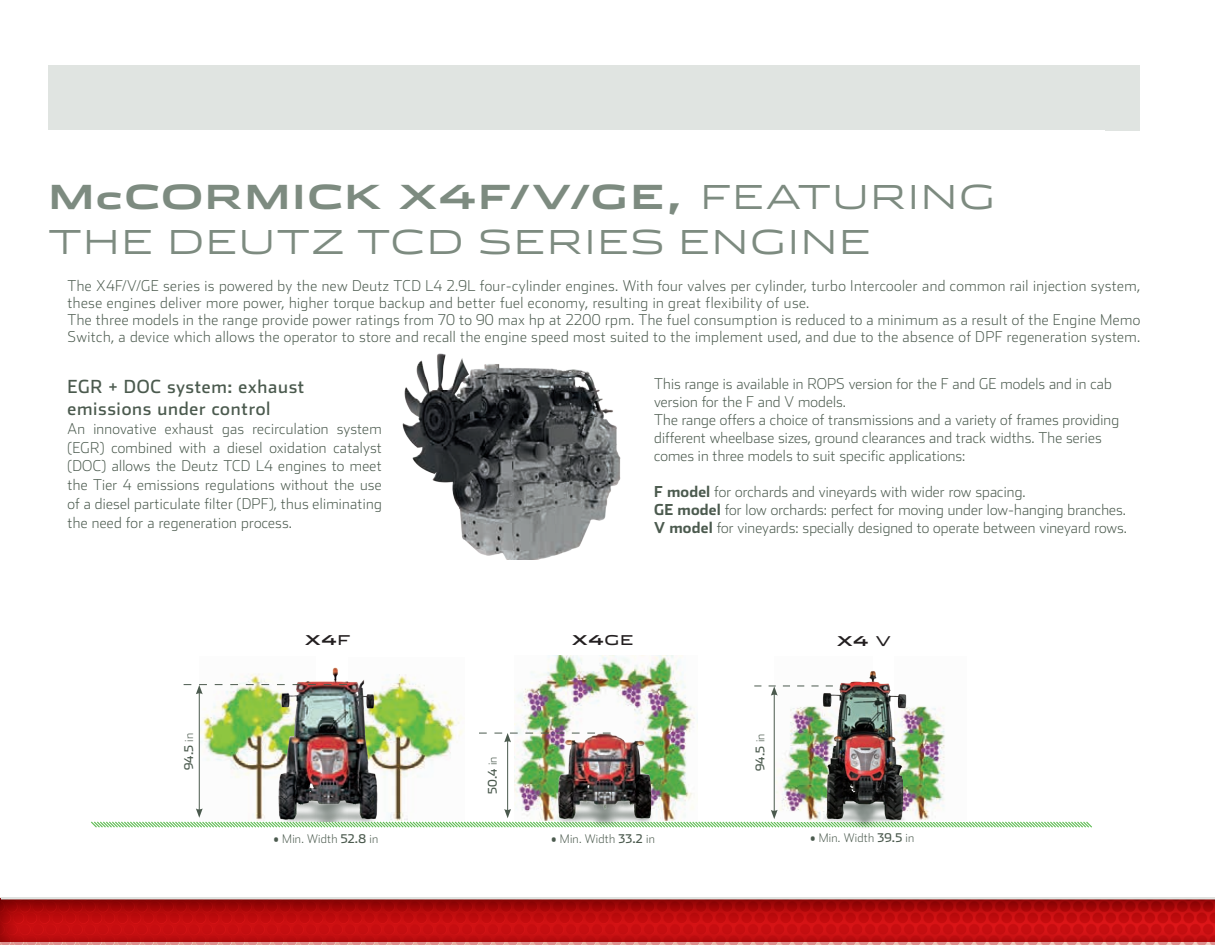
<style>
.page{position:relative;width:1215px;height:945px;background:#fff}
.page>*{position:absolute;margin:0;border:0;box-sizing:border-box;transform-origin:0 0}
.t1{font:300 33px/45px "Stainless Ext";letter-spacing:.05em;color:#7d8b80}
.t2{font:18px/22.5px "Stainless";letter-spacing:.04em;color:#4b5a4e}
.t3{font:200 15px/18px "Stainless";letter-spacing:.02em;color:#4b5a4e}
.t4{font:700 13.5px "Stainless Ext";color:#231f20}
.t5{font:200 12px "Stainless";letter-spacing:.02em;color:#4b5a4e}
.t6{font:12px "Stainless";color:#4b5a4e}
.s1{font-weight:700}
.s2{font-weight:200}
.s3{font-weight:400}
</style>
<div class="page">
<img style="left:0;top:897px;width:1215px;height:48px">
<svg style="left:1px;top:897px;width:1214px;height:44px;background:#ba1718"></svg>
<div style="left:48px;top:65px;width:1092px;height:65px;background:#e0e4e1"></div>
<img style="left:200px;top:673px;width:72px;height:135px">
<img style="left:383px;top:674px;width:81px;height:134px">
<img style="left:515px;top:656px;width:183px;height:152px">
<img style="left:546px;top:655px;width:116px;height:153px">
<img style="left:272px;top:667px;width:111px;height:141px">
<hr style="left:199px;top:692px;width:1px;height:119px;background:#4b5a4e">
<svg style="left:184px;top:684px;width:163px;height:10px"></svg>
<hr style="left:507px;top:740px;width:1px;height:71px;background:#4b5a4e">
<svg style="left:479px;top:733px;width:132px;height:9px"></svg>
<img style="left:924px;top:706px;width:21px;height:102px">
<img style="left:775px;top:685px;width:32px;height:123px">
<img style="left:807px;top:671px;width:117px;height:137px">
<hr style="left:774px;top:693px;width:1px;height:119px;background:#4b5a4e">
<svg style="left:754px;top:686px;width:107px;height:10px"></svg>
<svg style="left:91px;top:808px;width:1001px;height:20px"></svg>
<img style="left:402px;top:353px;width:219px;height:207px">
<h1 class="t1" style="left:48px;top:174px;width:948px"><span class="s1">McCORMICK X4F/V/GE,</span> FEATURING<br>THE DEUTZ TCD SERIES ENGINE</h1>
<p class="t3" style="left:68px;top:277px;width:1074px;line-height:17.2px">The X4F/V/GE series is powered by the new Deutz TCD L4 2.9L four-cylinder engines. With four valves per cylinder, turbo Intercooler and common rail injection system, these engines deliver more power, higher torque backup and better fuel economy, resulting in great flexibility of use.<br>The three models in the range provide power ratings from 70 to 90 max hp at 2200 rpm. The fuel consumption is reduced to a minimum as a result of the Engine Memo Switch, a device which allows the operator to store and recall the engine speed most suited to the implement used, and due to the absence of DPF regeneration system.</p>
<p class="t3" style="left:654px;top:375px;width:466px">This range is available in ROPS version for the F and GE models and in cab version for the F and V models.<br>The range offers a choice of transmissions and a variety of frames providing different wheelbase sizes, ground clearances and track widths. The series comes in three models to suit specific applications:</p>
<p class="t3" style="left:654px;top:483px;width:474px"><span class="s1">F model</span> for orchards and vineyards with wider row spacing.<br><span class="s1">GE model</span> for low orchards: perfect for moving under low-hanging branches.<br><span class="s1">V model</span> for vineyards: specially designed to operate between vineyard rows.</p>
<p class="t2" style="left:67px;top:375px;width:238px">EGR + DOC system: exhaust emissions under control</p>
<p class="t3" style="left:67px;top:419px;width:316px;line-height:18.8px;text-align:justify">An innovative exhaust gas recirculation system (EGR) combined with a diesel oxidation catalyst (DOC) allows the Deutz TCD L4 engines to meet the Tier 4 emissions regulations without the use of a diesel particulate filter (DPF), thus eliminating the need for a regeneration process.</p>
<p class="t6" style="left:182px;top:770px;width:39px;rotate:-90deg">94.5 <span class="s2">in</span></p>
<p class="t4" style="left:305px;top:632px;width:47px">X4<span class="s3">F</span></p>
<p class="t4" style="left:572px;top:632px;width:63px">X4<span class="s3">GE</span></p>
<p class="t6" style="left:485px;top:794px;width:39px;rotate:-90deg">50.4 <span class="s2">in</span></p>
<p class="t5" style="left:273px;top:831px;width:106px">• Min. Width <span class="s3">52.8</span> in</p>
<p class="t5" style="left:551px;top:831px;width:105px">• Min. Width <span class="s3">33.2</span> in</p>
<p class="t6" style="left:753px;top:771px;width:39px;rotate:-90deg">94.5 <span class="s2">in</span></p>
<p class="t4" style="left:837px;top:633px;width:55px">X4 <span class="s3">V</span></p>
<p class="t5" style="left:810px;top:831px;width:106px">• Min. Width <span class="s3">39.5</span> in</p>
</div>
